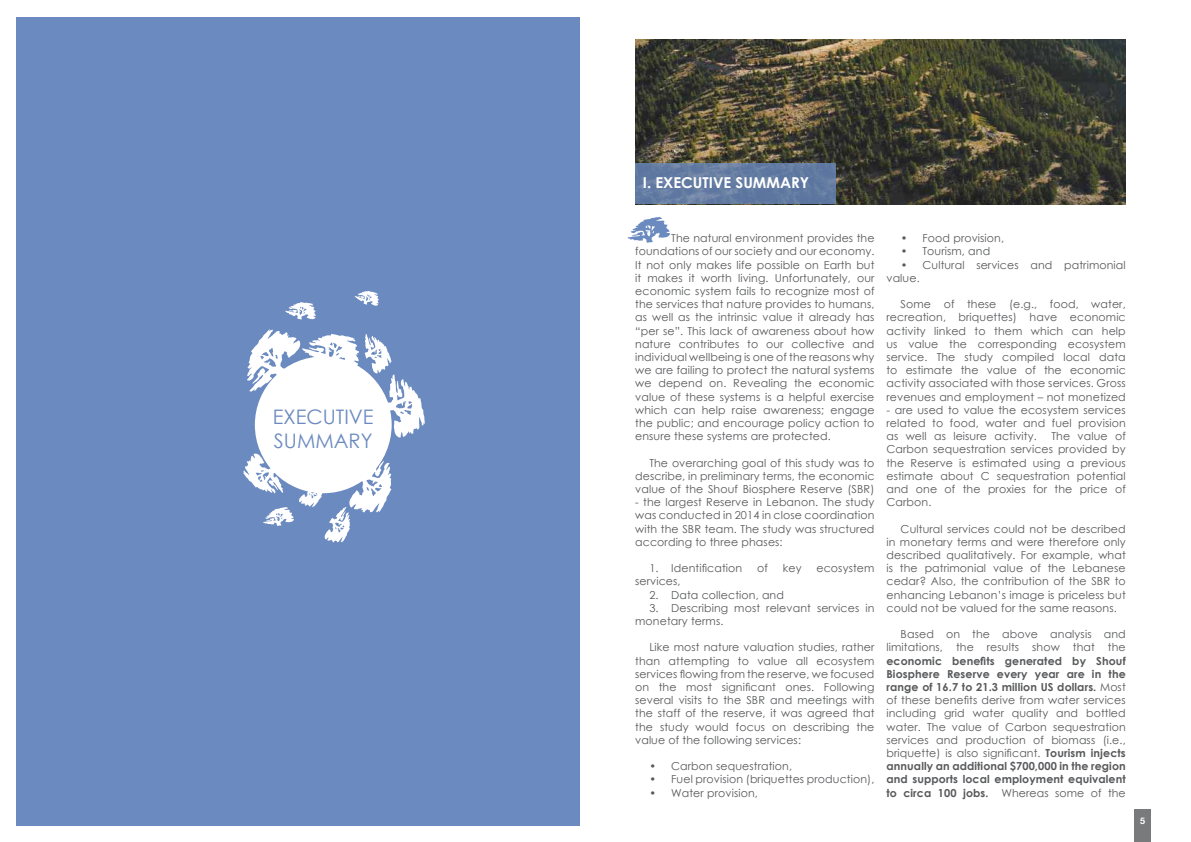
<style>
.page{position:relative;width:1191px;height:842px;background:#fff}
.page>*{position:absolute;margin:0;border:0;box-sizing:border-box;transform-origin:0 0}
.t1{font:20px/24px "Century Gothic";color:#6b8abf}
.t2{font:700 15px "Century Gothic";color:#fff}
.t3{font:11px/13.2px "Century Gothic";letter-spacing:.01em;color:#58595b;text-align:justify}
.t4{font:700 11px/13.2px "Century Gothic";letter-spacing:.01em;color:#58595b;text-align:justify}
.t5{font:700 9px "Helvetica Neue";color:#fff}
.s1{font-weight:400}
</style>
<div class="page">
<div style="left:1134px;top:810px;width:17px;height:32px;background:#797a7b"></div>
<div style="left:16px;top:17px;width:563px;height:808px;background:#6b8abf"></div>
<div style="left:255px;top:356px;width:137px;height:137px;background:#fff;border-radius:50%"></div>
<svg style="left:247px;top:329px;width:112px;height:63px"></svg>
<svg style="left:243px;top:454px;width:148px;height:88px"></svg>
<svg style="left:365px;top:334px;width:60px;height:103px"></svg>
<svg style="left:285px;top:302px;width:31px;height:18px"></svg>
<svg style="left:355px;top:291px;width:24px;height:15px"></svg>
<img style="left:635px;top:40px;width:490px;height:164px">
<svg style="left:635px;top:164px;width:201px;height:40px;fill:#627aa1"></svg>
<svg style="left:627px;top:217px;width:43px;height:26px"></svg>
<h1 class="t1" style="left:273px;top:404px;width:102px">EXECUTIVE<br>SUMMARY</h1>
<h2 class="t2" style="left:643px;top:171px;width:168px">I. EXECUTIVE SUMMARY</h2>
<p class="t3" style="left:635px;top:231px;width:241px;text-indent:36px">The natural environment provides the foundations of our society and our economy.<br>It not only makes life possible on Earth but it makes it worth living. Unfortunately, our economic system fails to recognize most of the services that nature provides to humans, as well as the intrinsic value it already has “per se”. This lack of awareness about how nature contributes to our collective and individual wellbeing is one of the reasons why we are failing to protect the natural systems we depend on. Revealing the economic value of these systems is a helpful exercise which can help raise awareness; engage the public; and encourage policy action to ensure these systems are protected.</p>
<p class="t3" style="left:635px;top:456px;width:241px;text-indent:14px">The overarching goal of this study was to describe, in preliminary terms, the economic value of the Shouf Biosphere Reserve (SBR)</p>
<p class="t3" style="left:635px;top:495px;width:241px">- the largest Reserve in Lebanon. The study was conducted in 2014 in close coordination with the SBR team. The study was structured according to three phases:</p>
<p class="t3" style="left:649px;top:561px;width:94px">1. Identification</p>
<p class="t3" style="left:757px;top:561px;width:12px">of</p>
<p class="t3" style="left:782px;top:561px;width:20px">key</p>
<p class="t3" style="left:816px;top:561px;width:59px">ecosystem</p>
<p class="t3" style="left:635px;top:575px;width:47px">services,</p>
<p class="t3" style="left:649px;top:588px;width:136px">2. Data collection, and</p>
<p class="t3" style="left:635px;top:601px;width:241px;text-indent:14px">3. Describing most relevant services in monetary terms.</p>
<p class="t3" style="left:635px;top:641px;width:241px;text-indent:14px">Like most nature valuation studies, rather than attempting to value all ecosystem services flowing from the reserve, we focused on the most significant ones. Following several visits to the SBR and meetings with the staff of the reserve, it was agreed that the study would focus on describing the value of the following services:</p>
<p class="t3" style="left:649px;top:759px;width:144px">• Carbon sequestration,</p>
<p class="t3" style="left:649px;top:773px;width:227px">• Fuel provision (briquettes production),</p>
<p class="t3" style="left:649px;top:786px;width:110px">• Water provision,</p>
<p class="t3" style="left:900px;top:231px;width:105px">• Food provision,</p>
<p class="t3" style="left:900px;top:245px;width:91px">• Tourism, and</p>
<p class="t3" style="left:886px;top:258px;width:241px;text-indent:14px">• Cultural services and patrimonial value.</p>
<p class="t3" style="left:886px;top:297px;width:241px;text-indent:14px">Some of these (e.g., food, water, recreation, briquettes) have economic activity linked to them which can help us value the corresponding ecosystem service. The study compiled local data to estimate the value of the economic activity associated with those services. Gross revenues and employment – not monetized</p>
<p class="t3" style="left:886px;top:403px;width:241px">- are used to value the ecosystem services related to food, water and fuel provision as well as leisure activity.</p>
<p class="t3" style="left:886px;top:429px;width:241px;text-indent:165px">The value of Carbon sequestration services provided by the Reserve is estimated using a previous estimate about C sequestration potential and one of the proxies for the price of Carbon.</p>
<p class="t3" style="left:886px;top:522px;width:241px;text-indent:14px">Cultural services could not be described in monetary terms and were therefore only described qualitatively. For example, what is the patrimonial value of the Lebanese cedar? Also, the contribution of the SBR to enhancing Lebanon’s image is priceless but could not be valued for the same reasons.</p>
<p class="t3" style="left:886px;top:627px;width:241px;text-align:right">Based on the above analysis and limitations, the results show that the</p>
<p class="t4" style="left:886px;top:653px;width:241px">economic benefits generated by Shouf Biosphere Reserve every year are in the range of 16.7 to 21.3 million US dollars. <span class="s1">Most of these benefits derive from water services including grid water quality and bottled water. The value of Carbon sequestration services and production of biomass (i.e., briquette) is also significant.</span> Tourism injects annually an additional $700,000 in the region and supports local employment equivalent to circa 100 jobs. <span class="s1">Whereas some of the</span></p>
<p class="t5" style="left:1140px;top:815px;width:7px">5</p>
</div>
